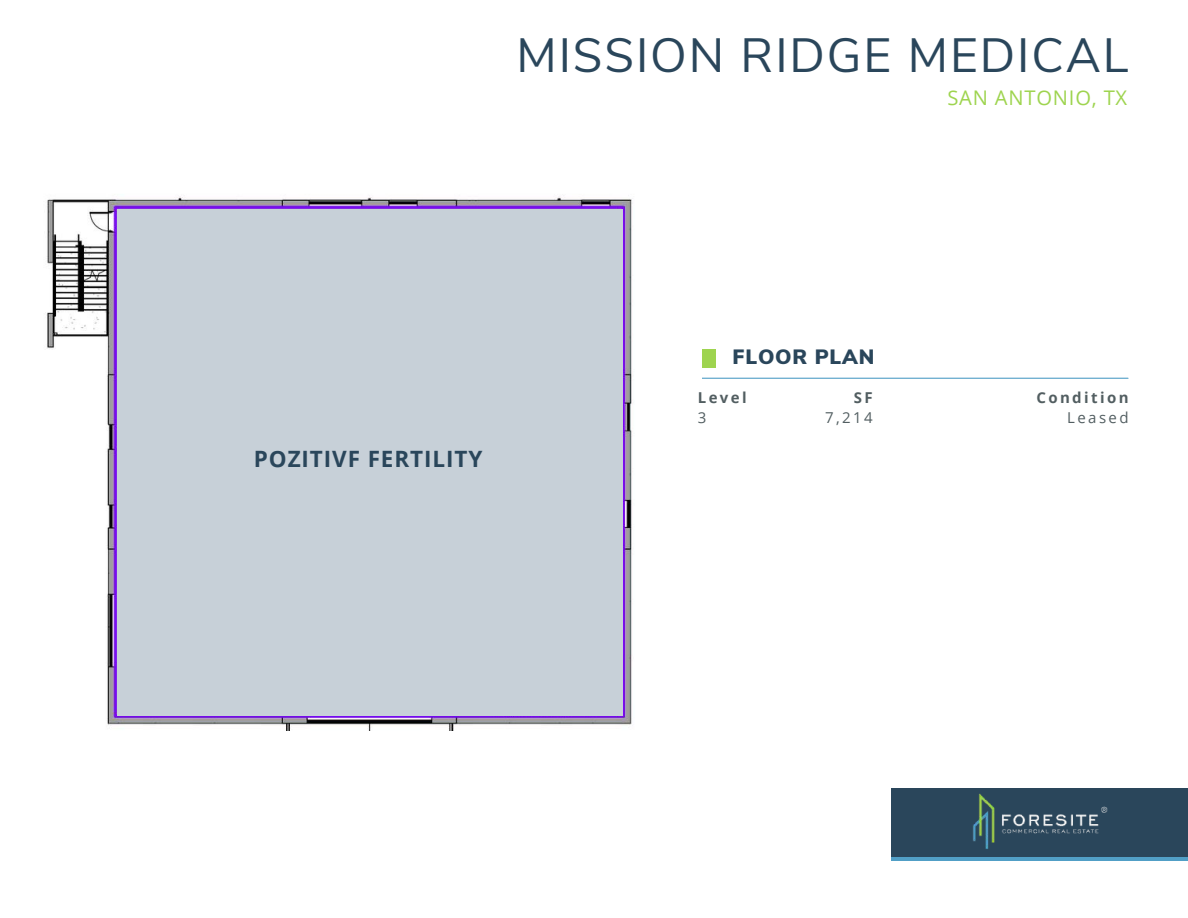
<style>
.page{position:relative;width:1188px;height:918px;background:#fff}
.page>*{position:absolute;margin:0;border:0;box-sizing:border-box;transform-origin:0 0}
.t1{font:48px "Nunito Sans";letter-spacing:.04em;color:#2a465b}
.t2{font:700 22.5px "Open Sans";letter-spacing:.04em;color:#2a465b}
.t3{font:900 20.7px "Nunito Sans";letter-spacing:.04em;color:#2a465b}
.t4{font:20.1px "Open Sans";letter-spacing:.04em;color:#9ed44f}
.t5{font:700 15px "Open Sans";letter-spacing:.16em;color:#525e61}
.t6{font:15px "Open Sans";letter-spacing:.16em;color:#525e61}
</style>
<div class="page">
<svg style="left:892px;top:856px;width:296px;height:5px"></svg>
<div style="left:892px;top:788px;width:296px;height:68px;background:#2a465b"></div>
<img style="left:960px;top:793px;width:160px;height:67px">
<hr style="left:698px;top:378px;width:430px;height:1px;background:#519fc6">
<div style="left:698px;top:349px;width:18px;height:18px;background:#9ed44f"></div>
<img style="left:45px;top:196px;width:657px;height:535px">
<div style="left:118px;top:209px;width:505px;height:507px;background:#c7d0d8"></div>
<p class="t1" style="left:516px;top:23px;width:614px">MISSION RIDGE MEDICAL</p>
<p class="t4" style="left:947px;top:83px;width:181px">SAN ANTONIO, TX</p>
<p class="t2" style="left:254px;top:443px;width:230px">POZITIVF FERTILITY</p>
<p class="t3" style="left:733px;top:343px;width:143px">FLOOR PLAN</p>
<p class="t5" style="left:698px;top:387px;width:50px">Level</p>
<p class="t6" style="left:698px;top:407px;width:10px">3</p>
<p class="t5" style="left:854px;top:387px;width:20px">SF</p>
<p class="t6" style="left:825px;top:407px;width:49px">7,214</p>
<p class="t5" style="left:1036px;top:387px;width:94px">Condition</p>
<p class="t6" style="left:1067px;top:407px;width:63px">Leased</p>
</div>
